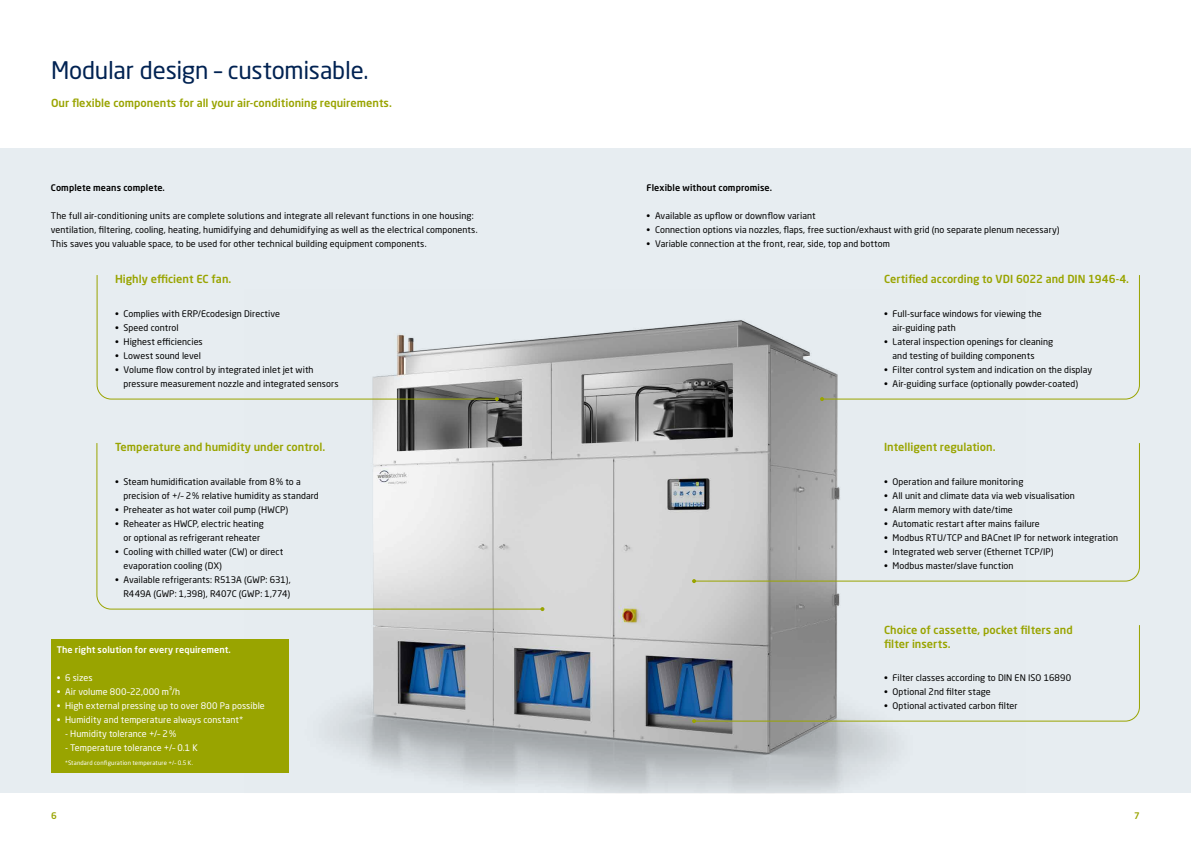
<style>
.page{position:relative;width:1191px;height:842px;background:#fff}
.page>*{position:absolute;margin:0;border:0;box-sizing:border-box;transform-origin:0 0}
.t1{font:24px "Neo Sans W1 G";letter-spacing:-.01em;color:#002252}
.t2{font:500 11px/14px "Neo Sans W1 G";color:#99a400}
.t3{font:9px/14px "Neo Sans W1 G";letter-spacing:.01em;color:#000}
.t4{font:9px "Neo Sans W1 G";letter-spacing:.01em;color:#fff}
.t5{font:500 9px "Neo Sans W1 G";letter-spacing:.01em;color:#000}
.t6{font:500 9px "Neo Sans W1 G";letter-spacing:.01em;color:#fff}
.t7{font:500 9px "Neo Sans W1 G";color:#99a400}
.t8{font:6px "Neo Sans W1 G";letter-spacing:.025em;color:#fff}
</style>
<div class="page">
<div style="left:0;top:149px;width:1191px;height:644px;background:#e7edf1"></div>
<img style="left:244px;top:320px;width:652px;height:473px">
<img style="left:373px;top:321px;width:366px;height:418px">
<div style="left:51px;top:639px;width:237px;height:133px;background:#99a400"></div>
<svg style="left:821px;top:275px;width:319px;height:125px"></svg>
<svg style="left:820px;top:397px;width:4px;height:4px"></svg>
<svg style="left:693px;top:442px;width:447px;height:140px"></svg>
<svg style="left:692px;top:579px;width:4px;height:4px"></svg>
<svg style="left:693px;top:624px;width:447px;height:98px"></svg>
<svg style="left:692px;top:719px;width:4px;height:4px"></svg>
<svg style="left:96px;top:275px;width:402px;height:125px"></svg>
<svg style="left:495px;top:397px;width:4px;height:4px"></svg>
<svg style="left:96px;top:442px;width:447px;height:168px"></svg>
<svg style="left:540px;top:607px;width:4px;height:4px"></svg>
<h1 class="t1" style="left:51px;top:56px;width:319px">Modular design – customisable.</h1>
<p class="t2" style="left:51px;top:96px;width:342px">Our flexible components for all your air-conditioning requirements.</p>
<p class="t5" style="left:51px;top:182px;width:116px">Complete means complete.</p>
<p class="t3" style="left:51px;top:209px;width:428px">The full air-conditioning units are complete solutions and integrate all relevant functions in one housing: ventilation, filtering, cooling, heating, humidifying and dehumidifying as well as the electrical components.<br>This saves you valuable space, to be used for other technical building equipment components.</p>
<p class="t2" style="left:115px;top:272px;width:118px">Highly efficient EC fan.</p>
<p class="t3" style="left:115px;top:307px;width:167px">• Complies with ERP/Ecodesign Directive</p>
<p class="t3" style="left:115px;top:321px;width:65px">• Speed control</p>
<p class="t3" style="left:115px;top:335px;width:89px">• Highest efficiencies</p>
<p class="t3" style="left:115px;top:349px;width:88px">• Lowest sound level</p>
<p class="t3" style="left:123px;top:363px;width:217px;text-indent:-9px">• Volume flow control by integrated inlet jet with pressure measurement nozzle and integrated sensors</p>
<p class="t2" style="left:115px;top:440px;width:212px">Temperature and humidity under control.</p>
<p class="t3" style="left:123px;top:475px;width:197px;text-indent:-9px">• Steam humidification available from 8% to a precision of +/– 2% relative humidity as standard</p>
<p class="t3" style="left:115px;top:503px;width:175px">• Preheater as hot water coil pump (HWCP)</p>
<p class="t3" style="left:115px;top:517px;width:150px;text-align:center">• Reheater as HWCP, electric heating or optional as refrigerant reheater</p>
<p class="t3" style="left:123px;top:545px;width:161px;text-indent:-9px">• Cooling with chilled water (CW) or direct evaporation cooling (DX)</p>
<p class="t3" style="left:115px;top:573px;width:177px;text-align:right">• Available refrigerants: R513A (GWP: 631),<br>R449A (GWP: 1,398), R407C (GWP: 1,774)</p>
<p class="t6" style="left:57px;top:644px;width:176px">The right solution for every requirement.</p>
<p class="t4" style="left:57px;top:672px;width:37px">• 6 sizes</p>
<p class="t4" style="left:57px;top:686px;width:125px">• Air volume 800–22,000 m³/h</p>
<p class="t4" style="left:57px;top:700px;width:210px">• High external pressing up to over 800 Pa possible</p>
<p class="t4" style="left:57px;top:714px;width:188px">• Humidity and temperature always constant*</p>
<p class="t4" style="left:65px;top:728px;width:113px">- Humidity tolerance +/– 2%</p>
<p class="t4" style="left:65px;top:742px;width:134px">- Temperature tolerance +/– 0.1 K</p>
<p class="t8" style="left:65px;top:759px;width:129px">*Standard configuration temperature +/– 0.5 K.</p>
<p class="t5" style="left:646px;top:182px;width:127px">Flexible without compromise.</p>
<p class="t3" style="left:646px;top:209px;width:171px">• Available as upflow or downflow variant</p>
<p class="t3" style="left:646px;top:223px;width:414px">• Connection options via nozzles, flaps, free suction/exhaust with grid (no separate plenum necessary)</p>
<p class="t3" style="left:646px;top:237px;width:245px">• Variable connection at the front, rear, side, top and bottom</p>
<p class="t2" style="left:884px;top:272px;width:246px">Certified according to VDI 6022 and DIN 1946-4.</p>
<p class="t3" style="left:892px;top:307px;width:151px;text-indent:-9px">• Full-surface windows for viewing the air-guiding path</p>
<p class="t3" style="left:892px;top:335px;width:162px;text-indent:-9px">• Lateral inspection openings for cleaning and testing of building components</p>
<p class="t3" style="left:884px;top:363px;width:210px">• Filter control system and indication on the display</p>
<p class="t3" style="left:884px;top:377px;width:196px">• Air-guiding surface (optionally powder-coated)</p>
<p class="t2" style="left:884px;top:440px;width:113px">Intelligent regulation.</p>
<p class="t3" style="left:884px;top:475px;width:141px">• Operation and failure monitoring</p>
<p class="t3" style="left:884px;top:489px;width:192px">• All unit and climate data via web visualisation</p>
<p class="t3" style="left:884px;top:503px;width:130px">• Alarm memory with date/time</p>
<p class="t3" style="left:884px;top:517px;width:157px">• Automatic restart after mains failure</p>
<p class="t3" style="left:884px;top:531px;width:235px">• Modbus RTU/TCP and BACnet IP for network integration</p>
<p class="t3" style="left:884px;top:545px;width:171px">• Integrated web server (Ethernet TCP/IP)</p>
<p class="t3" style="left:884px;top:559px;width:131px">• Modbus master/slave function</p>
<p class="t2" style="left:884px;top:622px;width:190px">Choice of cassette, pocket filters and filter inserts.</p>
<p class="t3" style="left:884px;top:671px;width:189px">• Filter classes according to DIN EN ISO 16890</p>
<p class="t3" style="left:884px;top:685px;width:108px">• Optional 2nd filter stage</p>
<p class="t3" style="left:884px;top:699px;width:135px">• Optional activated carbon filter</p>
<p class="t7" style="left:51px;top:810px;width:7px">6</p>
<p class="t7" style="left:1134px;top:810px;width:7px">7</p>
</div>
